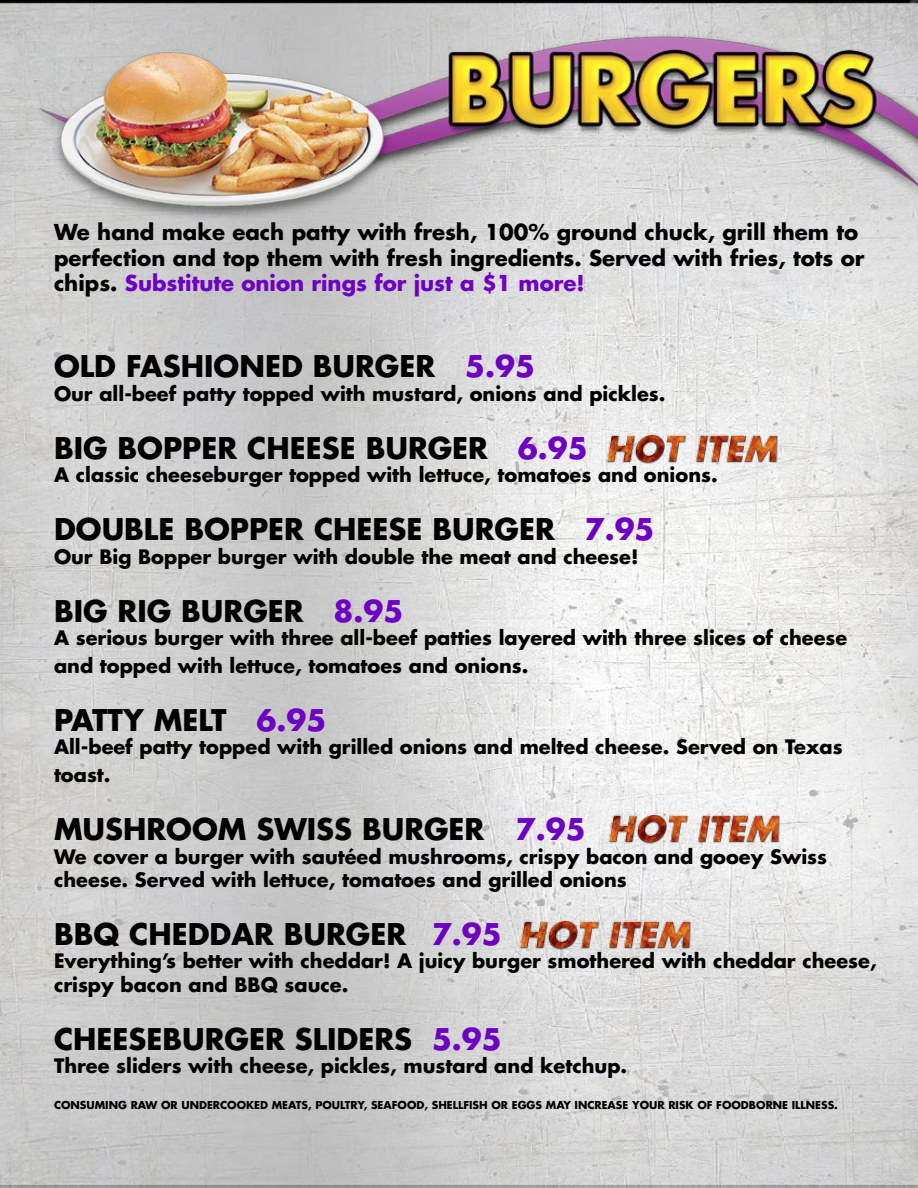
<style>
.page{position:relative;width:918px;height:1188px;background:#fff}
.page>*{position:absolute;margin:0;border:0;box-sizing:border-box;transform-origin:0 0}
.t1{font:700 29.1px "Futura Std";color:#000}
.t2{font:700 21.3px/25.7px "Futura Std";color:#000}
.t3{font:700 19.35px/27.9px "Futura Std";color:#000}
.t4{font:700 10.65px "Futura Std";color:#000}
.s1{color:#6d00c2}
</style>
<div class="page">
<img style="left:0;top:0;width:918px;height:1188px">
<img style="left:27px;top:26px;width:891px;height:208px">
<img style="left:601px;top:426px;width:183px;height:42px">
<img style="left:602px;top:806px;width:183px;height:42px">
<img style="left:513px;top:912px;width:183px;height:42px">
<p class="t2" style="left:54px;top:219px;width:812px">We hand make each patty with fresh, 100% ground chuck, grill them to perfection and top them with fresh ingredients. Served with fries, tots or chips. <span class="s1">Substitute onion rings for just a $1 more!</span></p>
<h1 class="t1" style="left:54px;top:347px;width:482px">OLD FASHIONED BURGER <span class="s1">5.95</span></h1>
<p class="t3" style="left:54px;top:379px;width:613px">Our all-beef patty topped with mustard, onions and pickles.</p>
<h1 class="t1" style="left:54px;top:429px;width:535px">BIG BOPPER CHEESE BURGER <span class="s1">6.95</span></h1>
<p class="t3" style="left:54px;top:461px;width:665px">A classic cheeseburger topped with lettuce, tomatoes and onions.</p>
<h1 class="t1" style="left:54px;top:510px;width:602px">DOUBLE BOPPER CHEESE BURGER <span class="s1">7.95</span></h1>
<p class="t3" style="left:54px;top:542px;width:586px">Our Big Bopper burger with double the meat and cheese!</p>
<h1 class="t1" style="left:54px;top:591px;width:351px">BIG RIG BURGER <span class="s1">8.95</span></h1>
<p class="t3" style="left:54px;top:624px;width:795px">A serious burger with three all-beef patties layered with three slices of cheese and topped with lettuce, tomatoes and onions.</p>
<h1 class="t1" style="left:54px;top:701px;width:274px">PATTY MELT <span class="s1">6.95</span></h1>
<p class="t3" style="left:54px;top:733px;width:790px">All-beef patty topped with grilled onions and melted cheese. Served on Texas toast.</p>
<h1 class="t1" style="left:54px;top:810px;width:533px">MUSHROOM SWISS BURGER <span class="s1">7.95</span></h1>
<p class="t3" style="left:54px;top:845px;width:775px;line-height:23.2px">We cover a burger with sautéed mushrooms, crispy bacon and gooey Swiss cheese. Served with lettuce, tomatoes and grilled onions</p>
<h1 class="t1" style="left:54px;top:915px;width:449px">BBQ CHEDDAR BURGER <span class="s1">7.95</span></h1>
<p class="t3" style="left:54px;top:949px;width:824px;line-height:23.2px">Everything’s better with cheddar! A juicy burger smothered with cheddar cheese, crispy bacon and BBQ sauce.</p>
<h1 class="t1" style="left:54px;top:1020px;width:449px">CHEESEBURGER SLIDERS <span class="s1">5.95</span></h1>
<p class="t3" style="left:54px;top:1052px;width:575px">Three sliders with cheese, pickles, mustard and ketchup.</p>
<p class="t4" style="left:54px;top:1098px;width:785px">CONSUMING RAW OR UNDERCOOKED MEATS, POULTRY, SEAFOOD, SHELLFISH OR EGGS MAY INCREASE YOUR RISK OF FOODBORNE ILLNESS.</p>
</div>
